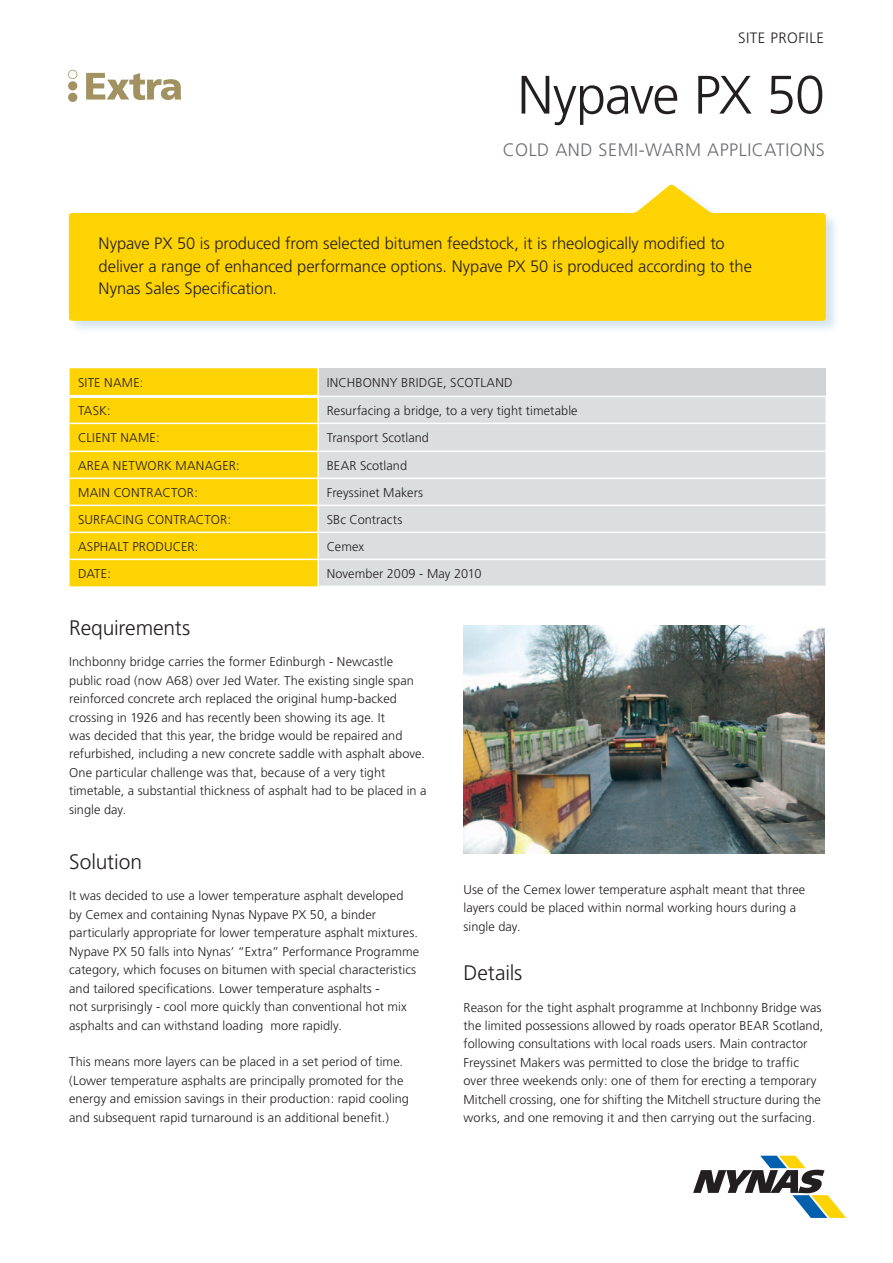
<style>
.page{position:relative;width:893px;height:1263px;background:#fff}
.page>*{position:absolute;margin:0;border:0;box-sizing:border-box;transform-origin:0 0}
.t1{font:300 54px "Frutiger CE";letter-spacing:-.025em;color:#231f20}
.brödtext_stor{font:300 21px "Frutiger CE";letter-spacing:-.005em;color:#231f20}
.t2{font:300 18px "Frutiger";letter-spacing:.03em;color:#6c6d70}
.t3{font:300 16.5px "Frutiger CE";letter-spacing:-.005em;color:#231f20}
.t4{font:300 15px "Frutiger CE";letter-spacing:.03em;color:#231f20}
.brödtext_stor-2{font:300 12.75px/18.5px "Frutiger CE";letter-spacing:.005em;color:#231f20}
</style>
<div class="page">
<div style="left:67px;top:183px;width:773px;height:152px;background:#2976a8;opacity:.2"></div>
<svg style="left:69px;top:184px;width:757px;height:137px;fill:#fed304"></svg>
<svg style="left:693px;top:1156px;width:153px;height:62px"></svg>
<div style="left:70px;top:368px;width:247px;height:218px;background:#fed304"></div>
<div style="left:318px;top:368px;width:507px;height:28px;background:#d1d2d4"></div>
<div style="left:319px;top:397px;width:506px;height:189px;background:#dadedf"></div>
<div style="left:319px;top:424px;width:506px;height:54px;background:#dadedf"></div>
<hr style="left:317px;top:368px;width:2px;height:28px;background:#fff">
<hr style="left:70px;top:423px;width:248px;height:1px;background:#fff">
<hr style="left:70px;top:451px;width:248px;height:1px;background:#fff">
<hr style="left:318px;top:451px;width:507px;height:1px;background:#fff">
<hr style="left:70px;top:478px;width:248px;height:1px;background:#fff">
<hr style="left:70px;top:505px;width:248px;height:1px;background:#fff">
<hr style="left:70px;top:532px;width:248px;height:1px;background:#fff">
<hr style="left:70px;top:559px;width:248px;height:1px;background:#fff">
<hr style="left:70px;top:395px;width:247px;height:3px;background:#fff">
<hr style="left:318px;top:478px;width:507px;height:1px;background:#fff">
<hr style="left:318px;top:505px;width:507px;height:1px;background:#fff">
<hr style="left:318px;top:532px;width:507px;height:1px;background:#fff">
<hr style="left:318px;top:559px;width:507px;height:1px;background:#fff">
<hr style="left:318px;top:423px;width:507px;height:1px;background:#fff">
<img style="left:463px;top:625px;width:362px;height:228px">
<svg style="left:86px;top:73px;width:95px;height:27px"></svg>
<div style="left:68px;top:93px;width:9px;height:9px;background:#a29161;border-radius:50%"></div>
<div style="left:68px;top:81px;width:9px;height:10px;background:#a29161;border-radius:50%"></div>
<svg style="left:68px;top:70px;width:9px;height:9px"></svg>
<p class="t4" style="left:738px;top:29px;width:87px">SITE PROFILE</p>
<p class="t1" style="left:517px;top:63px;width:309px">Nypave PX 50</p>
<p class="t2" style="left:503px;top:139px;width:324px">COLD AND SEMI-WARM APPLICATIONS</p>
<p class="t3" style="left:99px;top:234px;width:628px">Nypave PX 50 is produced from selected bitumen feedstock, it is rheologically modified to</p>
<p class="t3" style="left:99px;top:256px;width:655px">deliver a range of enhanced performance options. Nypave PX 50 is produced according to the</p>
<p class="t3" style="left:99px;top:279px;width:180px">Nynas Sales Specification.</p>
<p class="brödtext_stor-2" style="left:78px;top:373px;width:67px">SITE NAME:</p>
<p class="brödtext_stor-2" style="left:327px;top:373px;width:188px">INCHBONNY BRIDGE, SCOTLAND</p>
<p class="brödtext_stor-2" style="left:78px;top:401px;width:34px">TASK:</p>
<p class="brödtext_stor-2" style="left:327px;top:401px;width:252px">Resurfacing a bridge, to a very tight timetable</p>
<p class="brödtext_stor-2" style="left:78px;top:428px;width:83px">CLIENT NAME:</p>
<p class="brödtext_stor-2" style="left:327px;top:428px;width:104px">Transport Scotland</p>
<p class="brödtext_stor-2" style="left:78px;top:456px;width:163px">AREA NETWORK MANAGER:</p>
<p class="brödtext_stor-2" style="left:327px;top:456px;width:82px">BEAR Scotland</p>
<p class="brödtext_stor-2" style="left:78px;top:483px;width:121px">MAIN CONTRACTOR:</p>
<p class="brödtext_stor-2" style="left:327px;top:483px;width:98px">Freyssinet Makers</p>
<p class="brödtext_stor-2" style="left:78px;top:510px;width:155px">SURFACING CONTRACTOR:</p>
<p class="brödtext_stor-2" style="left:327px;top:510px;width:77px">SBc Contracts</p>
<p class="brödtext_stor-2" style="left:78px;top:537px;width:122px">ASPHALT PRODUCER:</p>
<p class="brödtext_stor-2" style="left:327px;top:537px;width:39px">Cemex</p>
<p class="brödtext_stor-2" style="left:78px;top:564px;width:35px">DATE:</p>
<p class="brödtext_stor-2" style="left:327px;top:564px;width:156px">November 2009 - May 2010</p>
<p class="brödtext_stor" style="left:69px;top:615px;width:123px">Requirements</p>
<p class="brödtext_stor-2" style="left:69px;top:652px;width:359px">Inchbonny bridge carries the former Edinburgh - Newcastle public road (now A68) over Jed Water. The existing single span reinforced concrete arch replaced the original hump-backed crossing in 1926 and has recently been showing its age. It<br>was decided that this year, the bridge would be repaired and refurbished, including a new concrete saddle with asphalt above.<br>One particular challenge was that, because of a very tight timetable, a substantial thickness of asphalt had to be placed in a single day.</p>
<p class="brödtext_stor" style="left:69px;top:850px;width:74px">Solution</p>
<p class="brödtext_stor-2" style="left:69px;top:886px;width:336px">It was decided to use a lower temperature asphalt developed</p>
<p class="brödtext_stor-2" style="left:69px;top:905px;width:309px">by Cemex and containing Nynas Nypave PX 50, a binder</p>
<p class="brödtext_stor-2" style="left:69px;top:923px;width:351px">particularly appropriate for lower temperature asphalt mixtures.<br>Nypave PX 50 falls into Nynas’ “Extra” Performance Programme category, which focuses on bitumen with special characteristics and tailored specifications. Lower temperature asphalts -</p>
<p class="brödtext_stor-2" style="left:69px;top:997px;width:339px">not surprisingly - cool more quickly than conventional hot mix asphalts and can withstand loading more rapidly.</p>
<p class="brödtext_stor-2" style="left:69px;top:1053px;width:341px">This means more layers can be placed in a set period of time. (Lower temperature asphalts are principally promoted for the energy and emission savings in their production: rapid cooling and subsequent rapid turnaround is an additional benefit.)</p>
<p class="brödtext_stor-2" style="left:464px;top:880px;width:343px">Use of the Cemex lower temperature asphalt meant that three layers could be placed within normal working hours during a single day.</p>
<p class="brödtext_stor" style="left:464px;top:961px;width:60px">Details</p>
<p class="brödtext_stor-2" style="left:464px;top:998px;width:361px">Reason for the tight asphalt programme at Inchbonny Bridge was the limited possessions allowed by roads operator BEAR Scotland, following consultations with local roads users. Main contractor Freyssinet Makers was permitted to close the bridge to traffic over three weekends only: one of them for erecting a temporary Mitchell crossing, one for shifting the Mitchell structure during the works, and one removing it and then carrying out the surfacing.</p>
</div>
